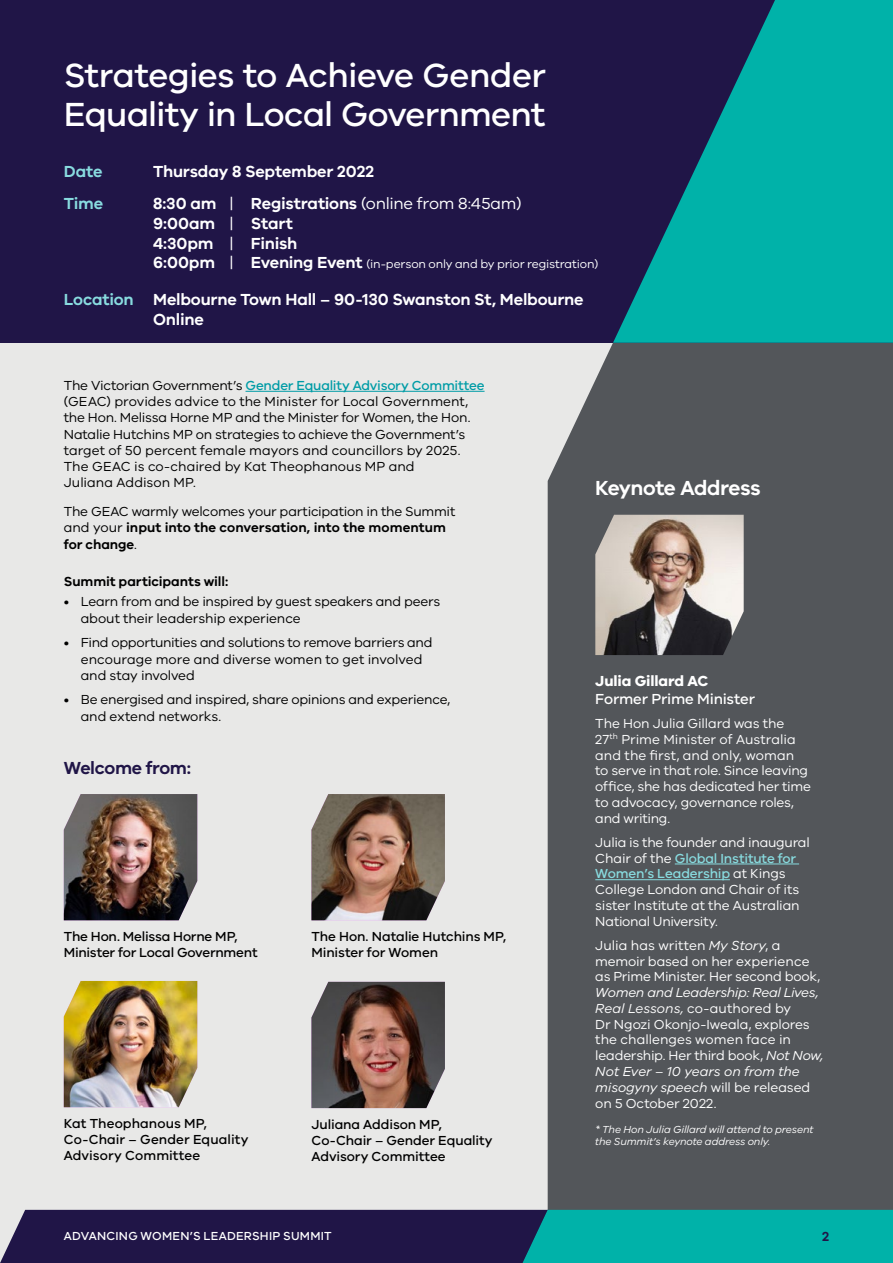
<style>
.page{position:relative;width:893px;height:1263px;background:#e8e8e7}
.page>*{position:absolute;margin:0;border:0;box-sizing:border-box;transform-origin:0 0}
.t1{font:500 34.5px/39px "VIC";letter-spacing:-.02em;color:#fff}
.t2{font:600 21px "VIC";letter-spacing:-.025em;color:#fff}
.t3{font:600 18px "VIC";letter-spacing:-.02em;color:#201547}
.t4{font:600 16.5px/19.8px "VIC";letter-spacing:-.01em;color:#fff}
.t5{font:600 16.5px "VIC";letter-spacing:-.01em;color:#88dbdf}
.t6{font:500 15px "VIC";letter-spacing:-.01em;color:#fff}
.t7{font:700 15px "VIC";letter-spacing:-.01em;color:#fff}
.t8{font:13.5px/16.2px "VIC";letter-spacing:-.01em;color:#000}
.t9{font:13.5px/15.8px "VIC";letter-spacing:-.01em;color:#fff}
.t10{font:500 13.5px/16.2px "VIC";letter-spacing:-.005em;color:#000}
.t11{font:600 13.5px "VIC";letter-spacing:-.01em;color:#000}
.t12{font:600 13.5px "VIC";color:#201547}
.t13{font:12px "VIC";letter-spacing:-.01em;color:#fff}
.t14{font:500 12px "VIC";letter-spacing:.02em;color:#fff}
.t15{font:italic 10.5px/12.6px "VIC";letter-spacing:-.015em;color:#fff}
.s1{font-weight:400}
.s2{font-weight:600;font-size:16.5px}
.s3{font-size:16.5px}
.s4{color:#88dbdf}
.s5{font-weight:500;color:#009ca6}
.s6{font-weight:600}
.s7{font-weight:500;color:#88dbdf}
.s8{font-style:italic}
</style>
<div class="page">
<div style="left:548px;top:343px;width:345px;height:867px;background:#53565a"></div>
<div style="left:0;top:0;width:893px;height:343px;background:#201547"></div>
<svg style="left:613px;top:0;width:280px;height:343px;fill:#00b2a9"></svg>
<hr style="left:675px;top:864px;width:124px;height:1px;background:#88dbdf">
<hr style="left:595px;top:879px;width:135px;height:1px;background:#88dbdf">
<img style="left:595px;top:515px;width:149px;height:140px">
<img style="left:64px;top:794px;width:133px;height:126px">
<img style="left:64px;top:981px;width:133px;height:126px">
<img style="left:311px;top:794px;width:134px;height:126px">
<img style="left:311px;top:982px;width:134px;height:126px">
<hr style="left:245px;top:391px;width:240px;height:1px;background:#009ca6">
<svg style="left:0;top:1210px;width:893px;height:53px;background:#155670"></svg>
<h1 class="t1" style="left:64px;top:55px;width:484px">Strategies to Achieve Gender<br>Equality in Local Government</h1>
<p class="t5" style="left:64px;top:161px;width:40px">Date</p>
<p class="t4" style="left:153px;top:161px;width:223px">Thursday 8 September 2022</p>
<p class="t5" style="left:64px;top:193px;width:41px">Time</p>
<p class="t4" style="left:153px;top:193px;width:370px">8:30 am <span class="s1">|</span> Registrations <span class="s1">(online from 8:45am)<br></span>9:00am <span class="s1">|</span> Start<br>4:30pm <span class="s1">|</span> Finish</p>
<p class="t13" style="left:153px;top:257px;width:447px"><span class="s2">6:00pm</span> <span class="s3">|</span> <span class="s2">Evening Event</span> (in-person only and by prior registration)</p>
<p class="t4" style="left:153px;top:289px;width:432px;text-indent:-89px"><span class="s4">Location</span> Melbourne Town Hall – 90-130 Swanston St, Melbourne<br>Online</p>
<p class="t8" style="left:64px;top:377px;width:422px">The Victorian Government’s <span class="s5">Gender Equality Advisory Committee </span>(GEAC) provides advice to the Minister for Local Government, the Hon. Melissa Horne MP and the Minister for Women, the Hon.<br>Natalie Hutchins MP on strategies to achieve the Government’s target of 50 percent female mayors and councillors by 2025.<br>The GEAC is co-chaired by Kat Theophanous MP and<br>Juliana Addison MP.</p>
<p class="t8" style="left:64px;top:503px;width:393px">The GEAC warmly welcomes your participation in the Summit and your <span class="s6">input into the conversation, into the momentum for change</span>.</p>
<p class="t11" style="left:64px;top:573px;width:166px">Summit participants will:</p>
<p class="t8" style="left:81px;top:593px;width:361px;text-indent:-17px">• Learn from and be inspired by guest speakers and peers about their leadership experience</p>
<p class="t8" style="left:81px;top:634px;width:353px;text-indent:-17px">• Find opportunities and solutions to remove barriers and encourage more and diverse women to get involved and stay involved</p>
<p class="t8" style="left:81px;top:691px;width:371px;text-indent:-17px">• Be energised and inspired, share opinions and experience, and extend networks.</p>
<h3 class="t3" style="left:64px;top:757px;width:129px">Welcome from:</h3>
<p class="t10" style="left:64px;top:928px;width:195px">The Hon. Melissa Horne MP,<br>Minister for Local Government</p>
<p class="t10" style="left:311px;top:928px;width:196px">The Hon. Natalie Hutchins MP,<br>Minister for Women</p>
<p class="t10" style="left:64px;top:1115px;width:186px">Kat Theophanous MP,<br>Co‑Chair – Gender Equality<br>Advisory Committee</p>
<p class="t10" style="left:311px;top:1115px;width:183px">Juliana Addison MP,<br>Co-Chair – Gender Equality<br>Advisory Committee</p>
<h2 class="t2" style="left:595px;top:475px;width:167px">Keynote Address</h2>
<p class="t7" style="left:595px;top:671px;width:115px">Julia Gillard AC</p>
<p class="t6" style="left:595px;top:690px;width:161px">Former Prime Minister</p>
<p class="t9" style="left:595px;top:715px;width:217px">The Hon Julia Gillard was the<br>27<sup>th</sup> Prime Minister of Australia and the first, and only, woman<br>to serve in that role. Since leaving office, she has dedicated her time to advocacy, governance roles, and writing.</p>
<p class="t9" style="left:595px;top:834px;width:216px">Julia is the founder and inaugural<br>Chair of the <span class="s7">Global Institute for<br>Women’s Leadership</span> at Kings<br>College London and Chair of its sister Institute at the Australian<br>National University.</p>
<p class="t9" style="left:595px;top:937px;width:227px">Julia has written <span class="s8">My Story</span>, a memoir based on her experience as Prime Minister. Her second book,</p>
<p class="t9" style="left:595px;top:984px;width:230px"><span class="s8">Women and Leadership: Real Lives,<br>Real Lessons,</span> co-authored by<br>Dr Ngozi Okonjo-Iweala, explores the challenges women face in leadership. Her third book, <span class="s8">Not Now,<br>Not Ever – 10 years on from the misogyny speech</span> will be released on 5 October 2022.</p>
<p class="t15" style="left:595px;top:1122px;width:220px">* The Hon Julia Gillard will attend to present the Summit’s keynote address only.</p>
<p class="t14" style="left:64px;top:1229px;width:269px">ADVANCING WOMEN’S LEADERSHIP SUMMIT</p>
<p class="t12" style="left:822px;top:1228px;width:9px">2</p>
</div>
